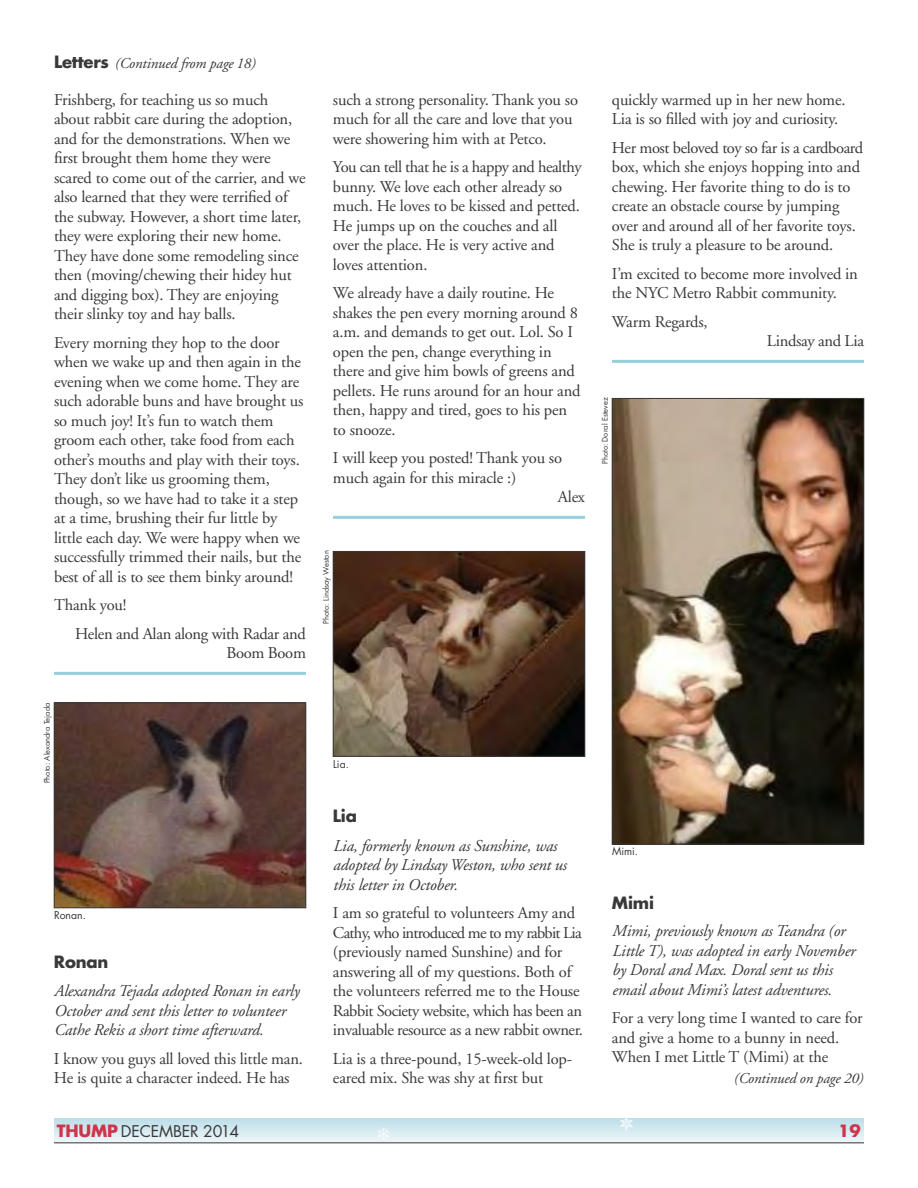
<style>
.page{position:relative;width:918px;height:1188px;background:#fff}
.page>*{position:absolute;margin:0;border:0;box-sizing:border-box;transform-origin:0 0}
.t1{font:16.5px/19.5px "Adobe Garamond";letter-spacing:-.01em;color:#39383a}
.t2{font:italic 16.5px/19.5px "Adobe Garamond";letter-spacing:-.01em;color:#39383a}
.t3{font:700 16.5px "Futura";letter-spacing:-.01em;color:#39383a}
.t4{font:700 16.5px "Futura";color:#cc354b}
.t5{font:15.75px "Futura";letter-spacing:-.01em;color:#39383a}
.t6{font:italic 15px "Adobe Garamond";letter-spacing:-.01em;color:#39383a}
.t7{font:10.5px "Futura";color:#39383a}
.t8{font:7.5px "Futura";color:#39383a}
.s1{font-family:"Futura";font-weight:700;font-style:normal;font-size:16.5px}
.s2{font-weight:700;font-size:16.5px;color:#cc354b}
</style>
<div class="page">
<svg style="left:54px;top:1118px;width:810px;height:24px;background:#d4e9f0"></svg>
<hr style="left:54px;top:1142px;width:810px;height:1px;background:#39383a">
<img style="left:56px;top:705px;width:248px;height:201px">
<div style="left:54px;top:703px;width:252px;height:205px;border:1px solid #39383a"></div>
<img style="left:335px;top:553px;width:248px;height:202px">
<div style="left:333px;top:551px;width:252px;height:206px;border:1px solid #39383a"></div>
<img style="left:614px;top:400px;width:248px;height:442px">
<div style="left:612px;top:398px;width:252px;height:446px;border:1px solid #39383a"></div>
<hr style="left:54px;top:672px;width:252px;height:3px;background:#9bcedc">
<hr style="left:333px;top:516px;width:252px;height:3px;background:#9bcedc">
<hr style="left:612px;top:360px;width:252px;height:3px;background:#9bcedc">
<svg style="left:620px;top:1118px;width:13px;height:13px"></svg>
<svg style="left:378px;top:1127px;width:11px;height:13px"></svg>
<p class="t6" style="left:54px;top:57px;width:203px"><span class="s1">Letters</span> (Continued from page 18)</p>
<p class="t1" style="left:54px;top:91px;width:253px">Frishberg, for teaching us so much about rabbit care during the adoption, and for the demonstrations. When we first brought them home they were scared to come out of the carrier, and we also learned that they were terrified of the subway. However, a short time later, they were exploring their new home.<br>They have done some remodeling since then (moving/chewing their hidey hut and digging box). They are enjoying their slinky toy and hay balls.</p>
<p class="t1" style="left:54px;top:334px;width:251px">Every morning they hop to the door when we wake up and then again in the evening when we come home. They are such adorable buns and have brought us so much joy! It’s fun to watch them groom each other, take food from each other’s mouths and play with their toys.<br>They don’t like us grooming them, though, so we have had to take it a step at a time, brushing their fur little by little each day. We were happy when we successfully trimmed their nails, but the best of all is to see them binky around!</p>
<p class="t1" style="left:75px;top:592px;width:232px;line-height:28.5px;text-indent:-21px">Thank you!<br>Helen and Alan along with Radar and</p>
<p class="t1" style="left:227px;top:645px;width:81px">Boom Boom</p>
<p class="t1" style="left:333px;top:91px;width:247px">such a strong personality. Thank you so much for all the care and love that you were showering him with at Petco.</p>
<p class="t1" style="left:333px;top:159px;width:250px">You can tell that he is a happy and healthy bunny. We love each other already so much. He loves to be kissed and petted.<br>He jumps up on the couches and all over the place. He is very active and loves attention.</p>
<p class="t1" style="left:333px;top:285px;width:249px">We already have a daily routine. He shakes the pen every morning around 8 a.m. and demands to get out. Lol. So I open the pen, change everything in there and give him bowls of greens and pellets. He runs around for an hour and then, happy and tired, goes to his pen to snooze.</p>
<p class="t1" style="left:333px;top:450px;width:231px">I will keep you posted! Thank you so</p>
<p class="t1" style="left:333px;top:469px;width:185px">much again for this miracle :)</p>
<p class="t1" style="left:558px;top:489px;width:29px">Alex</p>
<p class="t1" style="left:612px;top:91px;width:235px">quickly warmed up in her new home.<br>Lia is so filled with joy and curiosity.</p>
<p class="t1" style="left:612px;top:139px;width:253px">Her most beloved toy so far is a cardboard box, which she enjoys hopping into and chewing. Her favorite thing to do is to create an obstacle course by jumping over and around all of her favorite toys.<br>She is truly a pleasure to be around.</p>
<p class="t1" style="left:612px;top:265px;width:247px">I’m excited to become more involved in the NYC Metro Rabbit community.</p>
<p class="t1" style="left:612px;top:313px;width:97px">Warm Regards,</p>
<p class="t1" style="left:767px;top:333px;width:99px">Lindsay and Lia</p>
<p class="t8" style="left:602px;top:464px;width:68px;rotate:-90deg">Photo: Doral Estevez</p>
<p class="t8" style="left:323px;top:624px;width:75px;rotate:-90deg">Photo: Lindsay Weston</p>
<p class="t8" style="left:44px;top:783px;width:82px;rotate:-90deg">Photo: Alexandra Tejada</p>
<p class="t7" style="left:54px;top:911px;width:33px">Ronan.</p>
<p class="t3" style="left:54px;top:954px;width:56px">Ronan</p>
<p class="t2" style="left:54px;top:983px;width:247px">Alexandra Tejada adopted Ronan in early<br>October and sent this letter to volunteer<br>Cathe Rekis a short time afterward.</p>
<p class="t1" style="left:54px;top:1050px;width:250px">I know you guys all loved this little man.<br>He is quite a character indeed. He has</p>
<p class="t7" style="left:333px;top:759px;width:17px">Lia.</p>
<p class="t3" style="left:333px;top:808px;width:26px">Lia</p>
<p class="t2" style="left:333px;top:837px;width:235px">Lia, formerly known as Sunshine, was adopted by Lindsay Weston, who sent us this letter in October.</p>
<p class="t1" style="left:333px;top:905px;width:251px">I am so grateful to volunteers Amy and Cathy, who introduced me to my rabbit Lia (previously named Sunshine) and for answering all of my questions. Both of the volunteers referred me to the House Rabbit Society website, which has been an invaluable resource as a new rabbit owner.</p>
<p class="t1" style="left:333px;top:1050px;width:241px">Lia is a three-pound, 15-week-old lop&shy;eared mix. She was shy at first but</p>
<p class="t7" style="left:612px;top:847px;width:28px">Mimi.</p>
<p class="t3" style="left:612px;top:895px;width:44px">Mimi</p>
<p class="t2" style="left:612px;top:923px;width:245px">Mimi, previously known as Teandra (or Little T), was adopted in early November by Doral and Max. Doral sent us this email about Mimi’s latest adventures.</p>
<p class="t1" style="left:612px;top:1010px;width:252px">For a very long time I wanted to care for and give a home to a bunny in need.<br>When I met Little T (Mimi) at the</p>
<p class="t6" style="left:733px;top:1073px;width:131px">(Continued on page 20)</p>
<p class="t5" style="left:57px;top:1124px;width:184px"><span class="s2">THUMP</span> DECEMBER 2014</p>
<p class="t4" style="left:838px;top:1123px;width:24px">19</p>
</div>
